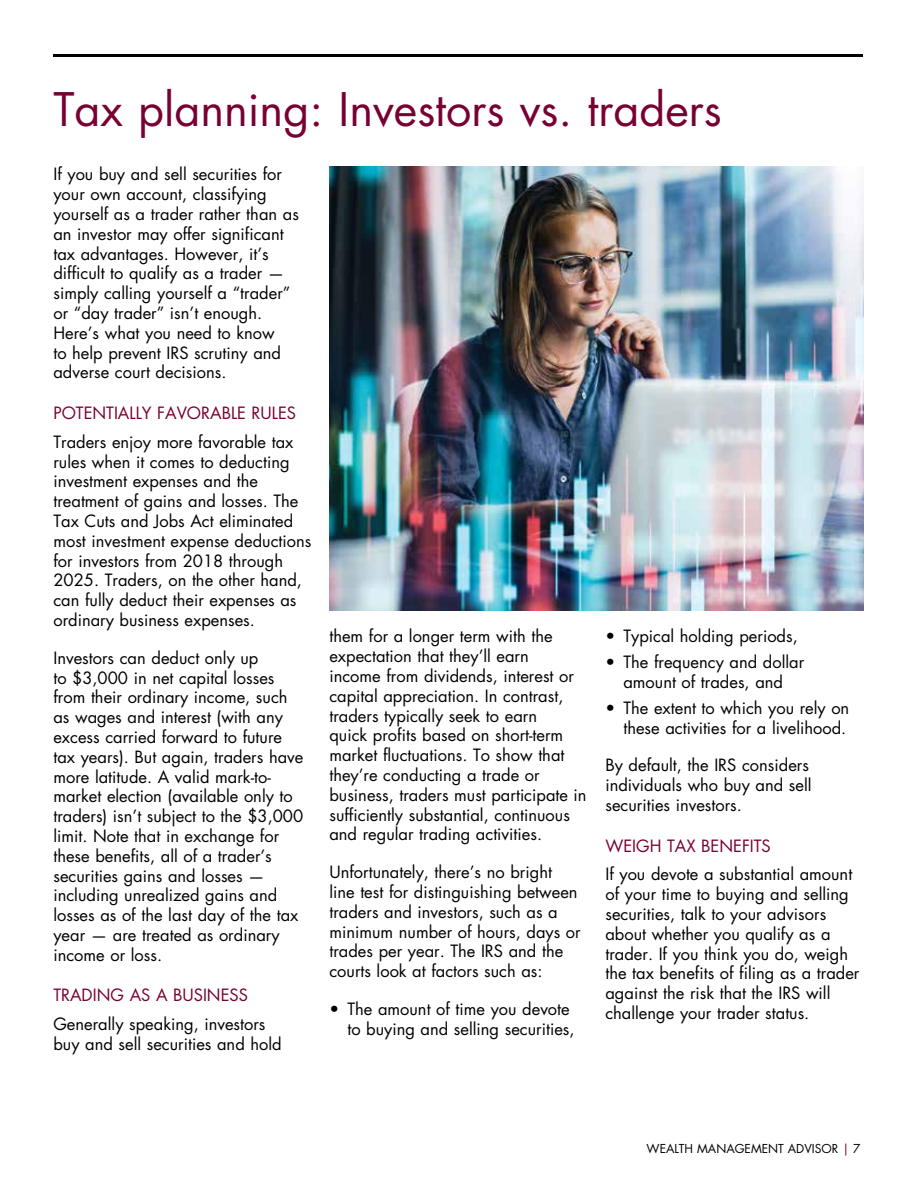
<style>
.page{position:relative;width:918px;height:1188px;background:#fff}
.page>*{position:absolute;margin:0;border:0;box-sizing:border-box;transform-origin:0 0}
.t1{font:45px "Futura Std";color:#780032}
.t2{font:16.5px/19.8px "Futura Std";color:#000}
.t3{font:16.5px "Futura Std";color:#780032}
.t4{font:12px "Futura Std";color:#000}
.s1{color:#780032}
</style>
<div class="page">
<hr style="left:53px;top:54px;width:810px;height:2px;background:#000">
<img style="left:329px;top:167px;width:535px;height:444px">
<h1 class="t1" style="left:53px;top:80px;width:670px">Tax planning: Investors vs. traders</h1>
<p class="t2" style="left:53px;top:165px;width:247px">If you buy and sell securities for your own account, classifying yourself as a trader rather than as an investor may offer significant tax advantages. However, it’s difficult to qualify as a trader — simply calling yourself a “trader” or “day trader” isn’t enough.<br>Here’s what you need to know<br>to help prevent IRS scrutiny and adverse court decisions.</p>
<p class="t3" style="left:53px;top:402px;width:244px">POTENTIALLY FAVORABLE RULES</p>
<p class="t2" style="left:53px;top:432px;width:259px">Traders enjoy more favorable tax rules when it comes to deducting investment expenses and the treatment of gains and losses. The<br>Tax Cuts and Jobs Act eliminated most investment expense deductions for investors from 2018 through<br>2025. Traders, on the other hand, can fully deduct their expenses as ordinary business expenses.</p>
<p class="t2" style="left:53px;top:648px;width:252px">Investors can deduct only up<br>to $3,000 in net capital losses from their ordinary income, such as wages and interest (with any excess carried forward to future tax years). But again, traders have more latitude. A valid mark-to&shy;market election (available only to traders) isn’t subject to the $3,000 limit. Note that in exchange for these benefits, all of a trader’s securities gains and losses — including unrealized gains and losses as of the last day of the tax year — are treated as ordinary income or loss.</p>
<p class="t3" style="left:53px;top:985px;width:196px">TRADING AS A BUSINESS</p>
<p class="t2" style="left:53px;top:1014px;width:230px">Generally speaking, investors buy and sell securities and hold</p>
<p class="t2" style="left:329px;top:627px;width:259px">them for a longer term with the expectation that they’ll earn<br>income from dividends, interest or capital appreciation. In contrast, traders typically seek to earn<br>quick profits based on short-term market fluctuations. To show that they’re conducting a trade or business, traders must participate in sufficiently substantial, continuous and regular trading activities.</p>
<p class="t2" style="left:329px;top:862px;width:253px">Unfortunately, there’s no bright line test for distinguishing between traders and investors, such as a minimum number of hours, days or trades per year. The IRS and the courts look at factors such as:</p>
<p class="t2" style="left:329px;top:999px;width:247px;text-align:right">• The amount of time you devote to buying and selling securities,</p>
<p class="t2" style="left:605px;top:627px;width:194px">• Typical holding periods,</p>
<p class="t2" style="left:605px;top:652px;width:200px;text-align:center">• The frequency and dollar amount of trades, and</p>
<p class="t2" style="left:605px;top:698px;width:245px;text-align:right">• The extent to which you rely on these activities for a livelihood.</p>
<p class="t2" style="left:605px;top:756px;width:208px">By default, the IRS considers individuals who buy and sell securities investors.</p>
<p class="t3" style="left:605px;top:835px;width:167px">WEIGH TAX BENEFITS</p>
<p class="t2" style="left:605px;top:865px;width:256px">If you devote a substantial amount of your time to buying and selling securities, talk to your advisors about whether you qualify as a trader. If you think you do, weigh the tax benefits of filing as a trader against the risk that the IRS will challenge your trader status.</p>
<p class="t4" style="left:647px;top:1141px;width:216px">WEALTH MANAGEMENT ADVISOR <span class="s1">|</span> 7</p>
</div>
